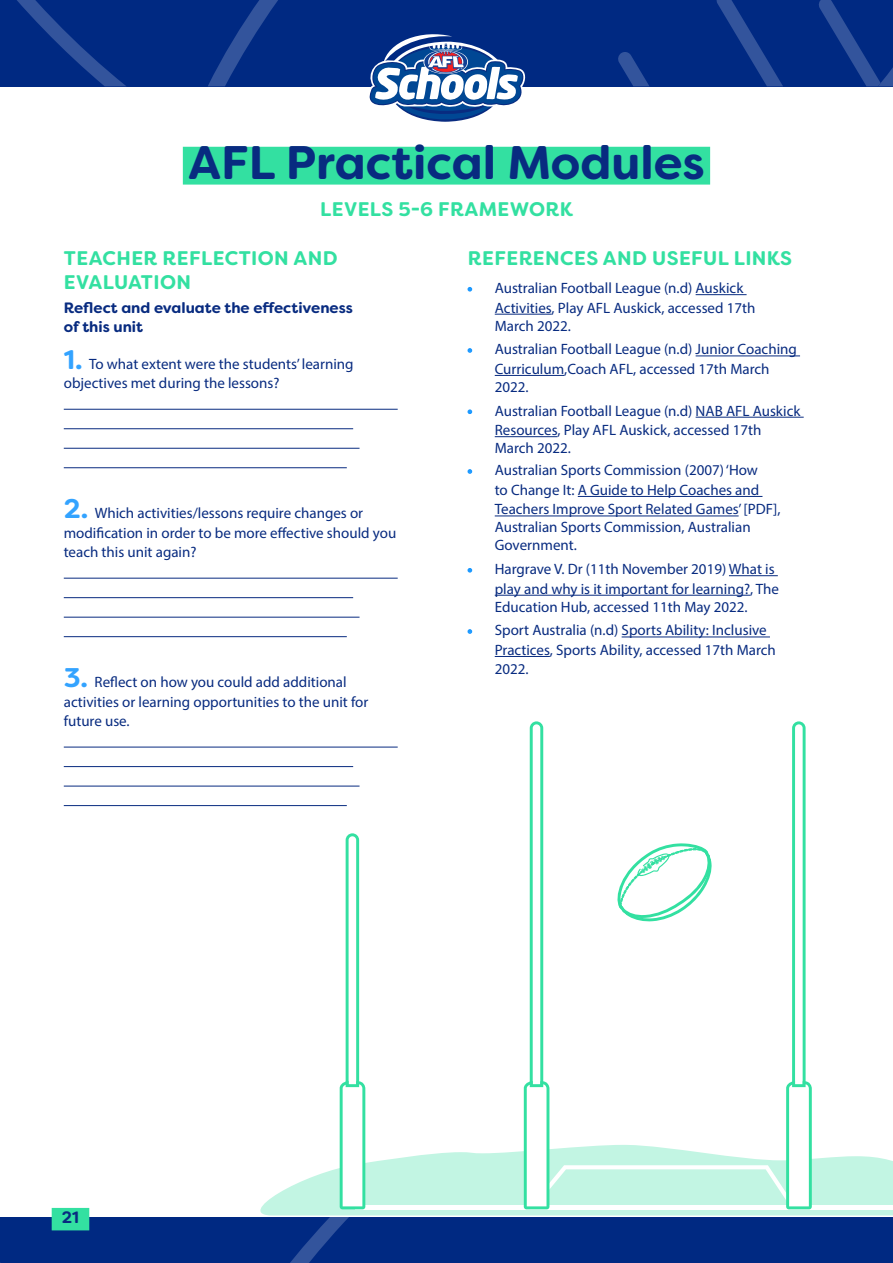
<style>
.page{position:relative;width:893px;height:1263px;background:#fff}
.page>*{position:absolute;margin:0;border:0;box-sizing:border-box;transform-origin:0 0}
.t1{font:700 47.1px "Filson Soft";color:#082b80}
.t2{font:700 19.65px/23.7px "Filson Soft";letter-spacing:.02em;color:#33e0a1}
.t3{font:700 16.5px "Filson Soft";color:#082b80}
.t4{font:15px/19.5px "Myriad Pro";color:#082b80}
.t5{font:700 15px/19.5px "Filson Soft";color:#082b80}
.s1{font-family:"Filson Soft";font-weight:700;font-size:27px;color:#33a3ff}
.s2{color:#1c99ff}
</style>
<div class="page">
<div style="left:0;top:1217px;width:893px;height:46px;background:#002982"></div>
<svg style="left:0;top:1217px;width:349px;height:46px"></svg>
<div style="left:0;top:0;width:893px;height:86px;background:#002982"></div>
<svg style="left:17px;top:0;width:261px;height:86px"></svg>
<svg style="left:618px;top:0;width:275px;height:86px"></svg>
<svg style="left:368px;top:34px;width:157px;height:88px"></svg>
<div style="left:52px;top:1208px;width:37px;height:22px;background:#33e0a1"></div>
<div style="left:183px;top:147px;width:527px;height:38px;background:#33e0a1"></div>
<hr style="left:64px;top:409px;width:334px;height:1px;background:#082b80">
<hr style="left:64px;top:428px;width:289px;height:1px;background:#082b80">
<hr style="left:64px;top:448px;width:296px;height:1px;background:#082b80">
<hr style="left:64px;top:467px;width:283px;height:1px;background:#082b80">
<hr style="left:64px;top:578px;width:334px;height:1px;background:#082b80">
<hr style="left:64px;top:597px;width:289px;height:1px;background:#082b80">
<hr style="left:64px;top:617px;width:296px;height:1px;background:#082b80">
<hr style="left:64px;top:636px;width:283px;height:1px;background:#082b80">
<hr style="left:64px;top:747px;width:334px;height:1px;background:#082b80">
<hr style="left:64px;top:766px;width:289px;height:1px;background:#082b80">
<hr style="left:64px;top:786px;width:296px;height:1px;background:#082b80">
<hr style="left:64px;top:805px;width:283px;height:1px;background:#082b80">
<hr style="left:696px;top:294px;width:51px;height:1px;background:#082b80">
<hr style="left:495px;top:314px;width:57px;height:1px;background:#082b80">
<hr style="left:696px;top:356px;width:104px;height:1px;background:#082b80">
<hr style="left:495px;top:375px;width:69px;height:1px;background:#082b80">
<hr style="left:696px;top:417px;width:108px;height:1px;background:#082b80">
<hr style="left:495px;top:436px;width:62px;height:1px;background:#082b80">
<hr style="left:578px;top:496px;width:184px;height:1px;background:#082b80">
<hr style="left:495px;top:516px;width:244px;height:1px;background:#082b80">
<hr style="left:729px;top:575px;width:49px;height:1px;background:#082b80">
<hr style="left:495px;top:595px;width:255px;height:1px;background:#082b80">
<hr style="left:622px;top:637px;width:148px;height:1px;background:#082b80">
<hr style="left:495px;top:656px;width:55px;height:1px;background:#082b80">
<svg style="left:260px;top:1145px;width:633px;height:70px;fill:#c2f5e3"></svg>
<hr style="left:355px;top:1206px;width:538px;height:4px;background:#fff">
<svg style="left:340px;top:833px;width:25px;height:376px"></svg>
<svg style="left:524px;top:721px;width:288px;height:488px"></svg>
<h1 class="t1" style="left:188px;top:132px;width:518px">AFL Practical Modules</h1>
<h2 class="t2" style="left:320px;top:197px;width:254px">LEVELS 5-6 FRAMEWORK</h2>
<h2 class="t2" style="left:64px;top:246px;width:275px">TEACHER REFLECTION AND<br>EVALUATION</h2>
<p class="t5" style="left:64px;top:298px;width:291px">Reflect and evaluate the effectiveness of this unit</p>
<p class="t4" style="left:64px;top:354px;width:291px"><span class="s1">1.</span> To what extent were the students’ learning objectives met during the lessons?</p>
<p class="t4" style="left:64px;top:503px;width:334px"><span class="s1">2.</span> Which activities/lessons require changes or modification in order to be more effective should you teach this unit again?</p>
<p class="t4" style="left:64px;top:672px;width:306px"><span class="s1">3.</span> Reflect on how you could add additional activities or learning opportunities to the unit for future use.</p>
<h2 class="t2" style="left:468px;top:246px;width:326px">REFERENCES AND USEFUL LINKS</h2>
<p class="t4" style="left:495px;top:278px;width:262px;text-indent:-27px"><span class="s2">•</span> Australian Football League (n.d) Auskick<br>Activities, Play AFL Auskick, accessed 17th</p>
<p class="t4" style="left:495px;top:316px;width:78px">March 2022.</p>
<p class="t4" style="left:468px;top:339px;width:331px;text-align:center"><span class="s2">•</span> Australian Football League (n.d) Junior Coaching<br>Curriculum,Coach AFL, accessed 17th March</p>
<p class="t4" style="left:495px;top:377px;width:35px">2022.</p>
<p class="t4" style="left:495px;top:401px;width:307px;text-indent:-27px"><span class="s2">•</span> Australian Football League (n.d) NAB AFL Auskick<br>Resources, Play AFL Auskick, accessed 17th</p>
<p class="t4" style="left:495px;top:438px;width:78px">March 2022.</p>
<p class="t4" style="left:495px;top:460px;width:287px;text-indent:-27px"><span class="s2">•</span> Australian Sports Commission (2007) ‘How<br>to Change It: A Guide to Help Coaches and<br>Teachers Improve Sport Related Games’ [PDF],</p>
<p class="t4" style="left:495px;top:518px;width:257px;line-height:18px">Australian Sports Commission, Australian<br>Government.</p>
<p class="t4" style="left:468px;top:559px;width:313px;text-align:right"><span class="s2">•</span> Hargrave V. Dr (11th November 2019) What is play and why is it important for learning?, The</p>
<p class="t4" style="left:495px;top:597px;width:254px">Education Hub, accessed 11th May 2022.</p>
<p class="t4" style="left:495px;top:620px;width:283px;text-indent:-27px"><span class="s2">•</span> Sport Australia (n.d) Sports Ability: Inclusive<br>Practices, Sports Ability, accessed 17th March<br>2022.</p>
<p class="t3" style="left:62px;top:1206px;width:19px">21</p>
</div>
